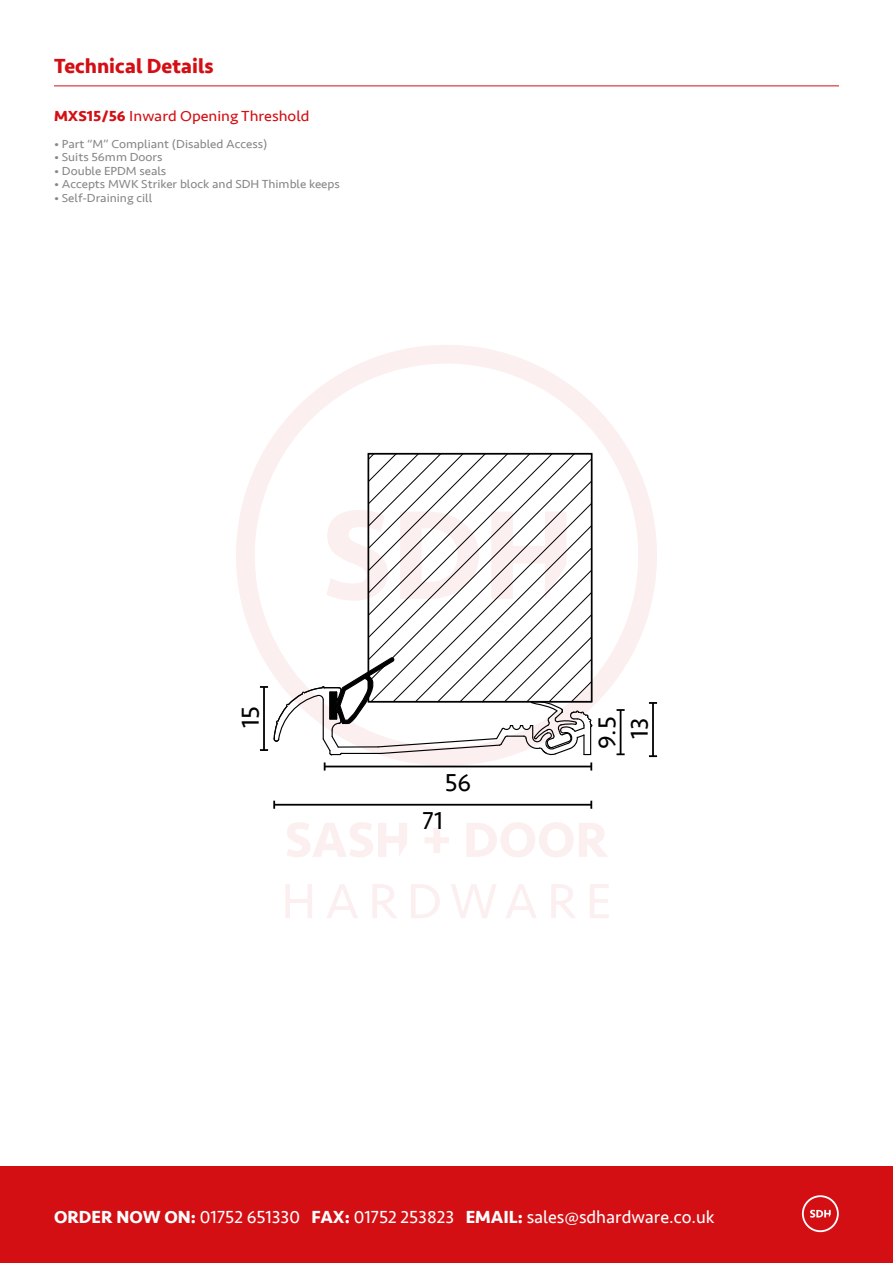
<style>
.page{position:relative;width:893px;height:1263px;background:#fff}
.page>*{position:absolute;margin:0;border:0;box-sizing:border-box;transform-origin:0 0}
.t1{font:25.2px/32.4px "Seravek";color:#000;text-align:center}
.t2{font:700 21px "Seravek";color:#d40f14}
.t3{font:18px "Seravek";color:#fff}
.t4{font:15px "Seravek";color:#d40f14;scale:1.07 1}
.t5{font:12px "Seravek";color:#878787;scale:1.07 1}
.s1{font-weight:700}
</style>
<div class="page">
<svg style="left:236px;top:345px;width:421px;height:421px"></svg>
<svg style="left:287px;top:822px;width:120px;height:35px"></svg>
<svg style="left:425px;top:828px;width:24px;height:25px"></svg>
<svg style="left:467px;top:822px;width:141px;height:35px"></svg>
<svg style="left:285px;top:884px;width:27px;height:34px"></svg>
<svg style="left:327px;top:884px;width:31px;height:34px"></svg>
<svg style="left:372px;top:884px;width:25px;height:34px"></svg>
<svg style="left:411px;top:884px;width:29px;height:34px"></svg>
<svg style="left:451px;top:884px;width:45px;height:34px"></svg>
<svg style="left:506px;top:884px;width:31px;height:34px"></svg>
<svg style="left:551px;top:884px;width:25px;height:34px"></svg>
<svg style="left:590px;top:884px;width:19px;height:34px"></svg>
<svg style="left:326px;top:510px;width:42px;height:91px"></svg>
<div style="left:0;top:1166px;width:893px;height:97px;background:#d40f14"></div>
<svg style="left:802px;top:1195px;width:37px;height:37px"></svg>
<hr style="left:54px;top:85px;width:785px;height:1px;background:#d40f14">
<svg style="left:370px;top:455px;width:220px;height:202px"></svg>
<div style="left:368px;top:453px;width:224px;height:249px;border:1px solid #000"></div>
<hr style="left:274px;top:804px;width:317px;height:2px;background:#000">
<svg style="left:273px;top:801px;width:2px;height:8px"></svg>
<svg style="left:590px;top:801px;width:2px;height:8px"></svg>
<hr style="left:620px;top:710px;width:1px;height:44px;background:#000">
<svg style="left:617px;top:709px;width:8px;height:2px"></svg>
<svg style="left:617px;top:753px;width:8px;height:2px"></svg>
<hr style="left:652px;top:703px;width:2px;height:53px;background:#000">
<svg style="left:649px;top:702px;width:8px;height:2px"></svg>
<svg style="left:649px;top:755px;width:8px;height:2px"></svg>
<svg style="left:260px;top:657px;width:333px;height:99px"></svg>
<hr style="left:325px;top:766px;width:266px;height:1px;background:#000">
<svg style="left:324px;top:762px;width:2px;height:8px"></svg>
<svg style="left:590px;top:762px;width:2px;height:8px"></svg>
<h2 class="t2" style="left:54px;top:50px;width:161px">Technical Details</h2>
<p class="t4" style="left:54px;top:104px;width:240px"><span class="s1">MXS15/56</span> Inward Opening Threshold</p>
<p class="t5" style="left:54px;top:135px;width:201px">• Part “M” Compliant (Disabled Access)</p>
<p class="t5" style="left:54px;top:148px;width:103px">• Suits 56mm Doors</p>
<p class="t5" style="left:54px;top:162px;width:106px">• Double EPDM seals</p>
<p class="t5" style="left:54px;top:175px;width:269px">• Accepts MWK Striker block and SDH Thimble keeps</p>
<p class="t5" style="left:54px;top:189px;width:93px">• Self-Draining cill</p>
<h1 class="t1" style="left:234px;top:728px;width:23px;rotate:-90deg">15</h1>
<h1 class="t1" style="left:445px;top:766px;width:28px">56</h1>
<h1 class="t1" style="left:422px;top:804px;width:22px">71</h1>
<h1 class="t1" style="left:591px;top:749px;width:34px;rotate:-90deg">9.5<br>13</h1>
<h3 class="t3" style="left:54px;top:1203px;width:662px"><span class="s1">ORDER NOW ON:</span> 01752 651330 <span class="s1">FAX:</span> 01752 253823 <span class="s1">EMAIL:</span> sales@sdhardware.co.uk</h3>
</div>
